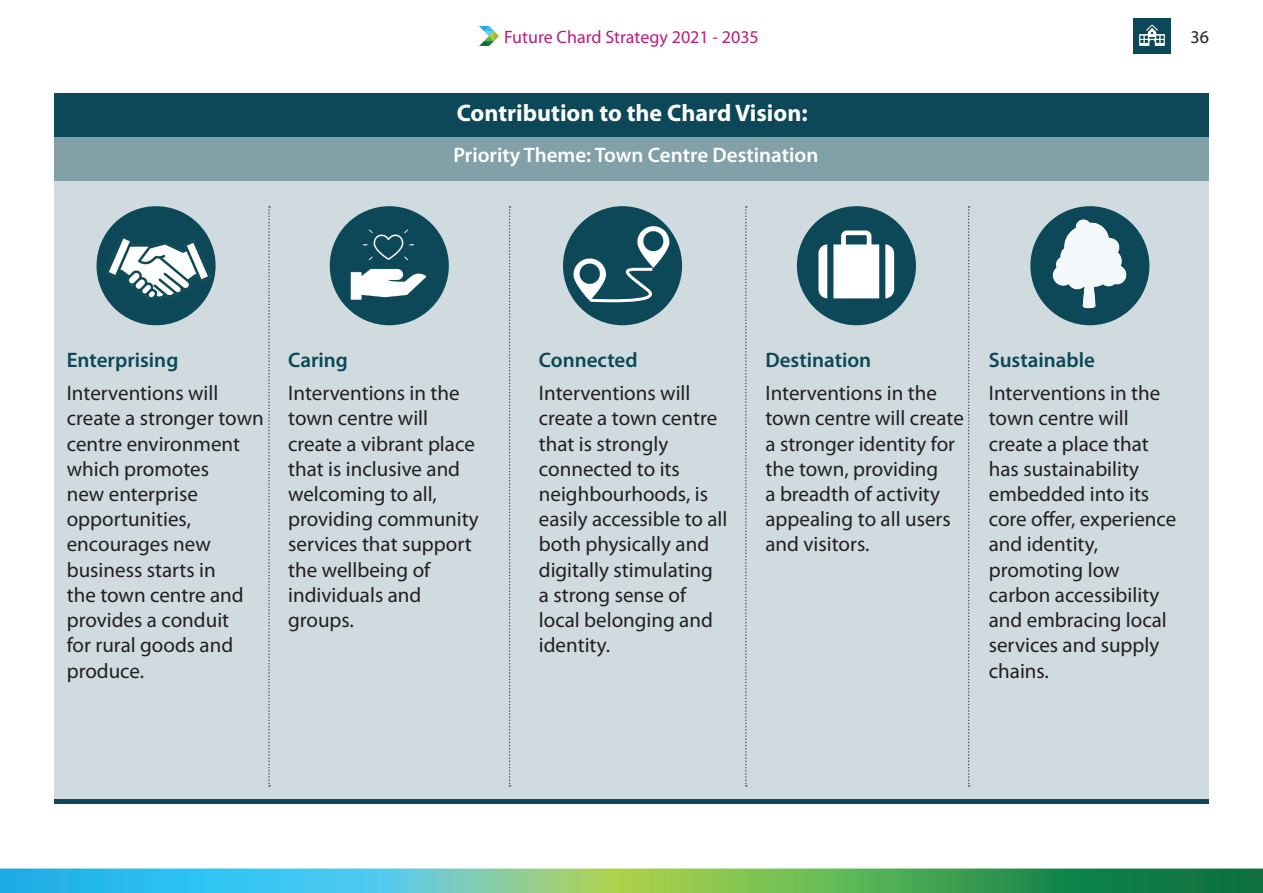
<style>
.page{position:relative;width:1263px;height:893px;background:#fff}
.page>*{position:absolute;margin:0;border:0;box-sizing:border-box;transform-origin:0 0}
.t1{font:700 24px "Myriad Pro";color:#fff}
.t2{font:21px/25.2px "Myriad Pro";color:#231f20}
.t3{font:600 21px "Myriad Pro";color:#0c4857}
.t4{font:600 21px "Myriad Pro";color:#fff}
.t5{font:18px "Myriad Pro";color:#b81e7f}
.t6{font:18px "Myriad Pro";color:#231f20}
</style>
<div class="page">
<img style="left:480px;top:27px;width:19px;height:18px">
<svg style="left:0;top:868px;width:1263px;height:25px"></svg>
<div style="left:1133px;top:18px;width:38px;height:36px;background:#0c4857"></div>
<div style="left:54px;top:128px;width:1155px;height:672px;background:#cfdbde"></div>
<div style="left:54px;top:94px;width:1155px;height:43px;background:#0c4857"></div>
<hr style="left:54px;top:800px;width:1155px;height:4px;background:#0c4857">
<div style="left:97px;top:206px;width:119px;height:119px;background:#0c4857;border-radius:50%"></div>
<div style="left:330px;top:206px;width:119px;height:119px;background:#0c4857;border-radius:50%"></div>
<div style="left:563px;top:206px;width:119px;height:119px;background:#0c4857;border-radius:50%"></div>
<div style="left:797px;top:206px;width:119px;height:119px;background:#0c4857;border-radius:50%"></div>
<div style="left:1030px;top:206px;width:119px;height:119px;background:#0c4857;border-radius:50%"></div>
<div style="left:54px;top:137px;width:1155px;height:44px;background:#81a0a8"></div>
<svg style="left:968px;top:206px;width:2px;height:581px"></svg>
<svg style="left:745px;top:206px;width:2px;height:581px"></svg>
<svg style="left:509px;top:206px;width:1px;height:581px"></svg>
<svg style="left:268px;top:206px;width:2px;height:581px"></svg>
<img style="left:338px;top:223px;width:102px;height:79px">
<img style="left:804px;top:224px;width:100px;height:89px">
<img style="left:103px;top:226px;width:113px;height:78px">
<img style="left:563px;top:225px;width:109px;height:89px">
<img style="left:1044px;top:212px;width:106px;height:108px">
<svg style="left:587px;top:266px;width:79px;height:38px"></svg>
<img style="left:1139px;top:24px;width:26px;height:22px">
<p class="t5" style="left:504px;top:25px;width:256px">Future Chard Strategy 2021 - 2035</p>
<p class="t6" style="left:1190px;top:25px;width:20px">36</p>
<p class="t1" style="left:457px;top:97px;width:352px">Contribution to the Chard Vision:</p>
<p class="t4" style="left:453px;top:142px;width:366px">Priority Theme: Town Centre Destination</p>
<p class="t3" style="left:67px;top:346px;width:113px">Enterprising</p>
<p class="t2" style="left:67px;top:380px;width:198px">Interventions will create a stronger town centre environment which promotes<br>new enterprise opportunities, encourages new business starts in<br>the town centre and provides a conduit<br>for rural goods and produce.</p>
<p class="t3" style="left:288px;top:346px;width:61px">Caring</p>
<p class="t2" style="left:288px;top:380px;width:192px">Interventions in the town centre will create a vibrant place that is inclusive and welcoming to all, providing community services that support the wellbeing of individuals and groups.</p>
<p class="t3" style="left:539px;top:346px;width:100px">Connected</p>
<p class="t2" style="left:539px;top:380px;width:190px">Interventions will create a town centre that is strongly connected to its neighbourhoods, is easily accessible to all both physically and digitally stimulating a strong sense of local belonging and identity.</p>
<p class="t3" style="left:765px;top:346px;width:107px">Destination</p>
<p class="t2" style="left:765px;top:380px;width:200px">Interventions in the town centre will create a stronger identity for the town, providing<br>a breadth of activity appealing to all users and visitors.</p>
<p class="t3" style="left:989px;top:346px;width:108px">Sustainable</p>
<p class="t2" style="left:989px;top:380px;width:189px">Interventions in the town centre will create a place that has sustainability embedded into its core offer, experience and identity, promoting low carbon accessibility and embracing local services and supply chains.</p>
</div>
